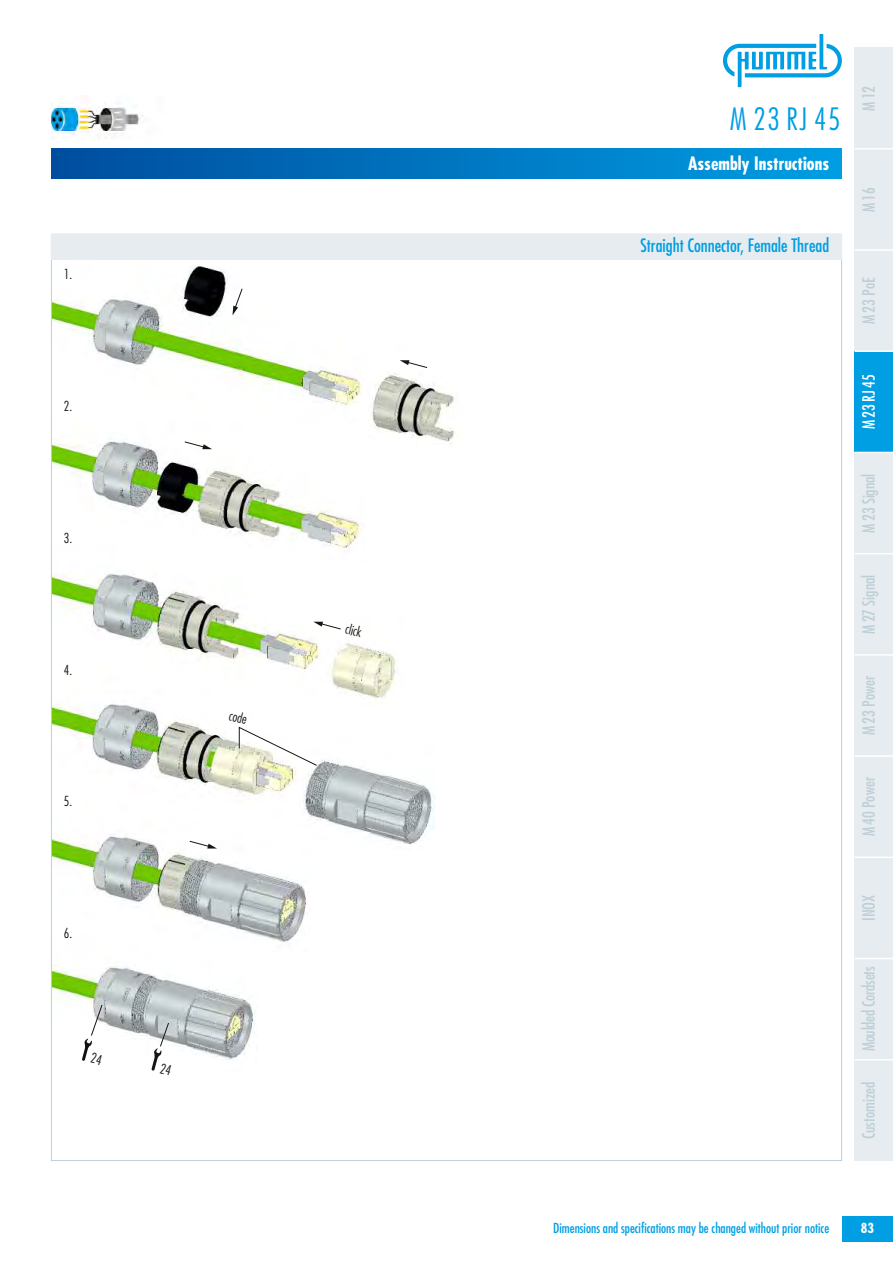
<style>
.page{position:relative;width:893px;height:1263px;background:#fff}
.page>*{position:absolute;margin:0;border:0;box-sizing:border-box;transform-origin:0 0}
.t1{font:300 condensed 30px "Futura Std";color:#009ee3}
.t2{font:condensed 18px "Futura Std";color:#009ee3}
.t3{font:700 condensed 18px "Futura Std";color:#fff}
.t4{font:condensed 16.5px "Futura Std";color:#bfcfd8}
.t5{font:condensed 16.5px "Futura Std";color:#fff}
.t6{font:condensed 13.5px "Futura Std";color:#009ee3}
.t7{font:300 condensed 13.5px "Futura Std";color:#171615}
.t8{font:700 condensed 13.5px "Futura Std";color:#fff}
</style>
<div class="page">
<div style="left:51px;top:149px;width:791px;height:30px;background:linear-gradient(to right,#004d9e,#009ee3)"></div>
<div style="left:842px;top:1216px;width:51px;height:26px;background:#009ee3"></div>
<div style="left:855px;top:149px;width:38px;height:101px;background:#e6ecef"></div>
<div style="left:855px;top:48px;width:38px;height:101px;background:#e6ecef"></div>
<div style="left:855px;top:250px;width:38px;height:101px;background:#e6ecef"></div>
<div style="left:855px;top:351px;width:38px;height:101px;background:#009ee3"></div>
<div style="left:855px;top:452px;width:38px;height:102px;background:#e6ecef"></div>
<div style="left:855px;top:554px;width:38px;height:101px;background:#e6ecef"></div>
<div style="left:855px;top:655px;width:38px;height:101px;background:#e6ecef"></div>
<div style="left:855px;top:756px;width:38px;height:101px;background:#e6ecef"></div>
<div style="left:855px;top:857px;width:38px;height:101px;background:#e6ecef"></div>
<div style="left:855px;top:958px;width:38px;height:102px;background:#e6ecef"></div>
<div style="left:855px;top:1060px;width:38px;height:101px;background:#e6ecef"></div>
<hr style="left:855px;top:249px;width:38px;height:2px;background:#fff">
<hr style="left:855px;top:148px;width:38px;height:2px;background:#fff">
<hr style="left:855px;top:350px;width:38px;height:2px;background:#fff">
<hr style="left:855px;top:452px;width:38px;height:1px;background:#fff">
<hr style="left:855px;top:553px;width:38px;height:1px;background:#fff">
<hr style="left:855px;top:654px;width:38px;height:2px;background:#fff">
<hr style="left:855px;top:755px;width:38px;height:2px;background:#fff">
<hr style="left:855px;top:856px;width:38px;height:2px;background:#fff">
<hr style="left:855px;top:958px;width:38px;height:1px;background:#fff">
<hr style="left:855px;top:1059px;width:38px;height:1px;background:#fff">
<img style="left:51px;top:103px;width:92px;height:35px">
<img style="left:53px;top:259px;width:410px;height:183px">
<img style="left:53px;top:421px;width:312px;height:123px">
<img style="left:53px;top:544px;width:343px;height:121px">
<img style="left:53px;top:665px;width:382px;height:180px">
<img style="left:53px;top:797px;width:258px;height:146px">
<img style="left:53px;top:918px;width:204px;height:142px">
<svg style="left:189px;top:840px;width:28px;height:8px"></svg>
<svg style="left:184px;top:441px;width:28px;height:8px"></svg>
<svg style="left:313px;top:622px;width:29px;height:8px"></svg>
<svg style="left:331px;top:600px;width:21px;height:8px"></svg>
<svg style="left:400px;top:360px;width:28px;height:9px"></svg>
<svg style="left:417px;top:339px;width:21px;height:7px"></svg>
<svg style="left:232px;top:288px;width:11px;height:27px"></svg>
<svg style="left:210px;top:274px;width:12px;height:20px"></svg>
<svg style="left:238px;top:726px;width:80px;height:40px"></svg>
<svg style="left:723px;top:34px;width:119px;height:53px"></svg>
<div style="left:51px;top:234px;width:791px;height:25px;background:#e6ecef"></div>
<svg style="left:80px;top:1006px;width:40px;height:55px"></svg>
<svg style="left:148px;top:1023px;width:40px;height:48px"></svg>
<p class="t7" style="left:64px;top:268px;width:10px">1.</p>
<p class="t7" style="left:64px;top:400px;width:10px">2.</p>
<p class="t7" style="left:64px;top:532px;width:10px">3.</p>
<p class="t7" style="left:64px;top:664px;width:10px">4.</p>
<p class="t7" style="left:64px;top:795px;width:10px">5.</p>
<p class="t7" style="left:64px;top:927px;width:10px">6.</p>
<p class="t7" style="left:231px;top:709px;width:19px;rotate:15deg">code</p>
<p class="t7" style="left:347px;top:623px;width:18px;rotate:15deg">click</p>
<h1 class="t1" style="left:730px;top:106px;width:112px">M 23 RJ 45</h1>
<p class="t3" style="left:688px;top:155px;width:143px">Assembly Instructions</p>
<p class="t2" style="left:640px;top:238px;width:190px">Straight Connector, Female Thread</p>
<p class="t4" style="left:861px;top:111px;width:26px;rotate:-90deg">M 12</p>
<p class="t4" style="left:861px;top:212px;width:26px;rotate:-90deg">M 16</p>
<p class="t4" style="left:861px;top:324px;width:48px;rotate:-90deg">M 23 PoE</p>
<p class="t5" style="left:861px;top:429px;width:56px;rotate:-90deg">M 23 RJ 45</p>
<p class="t4" style="left:861px;top:533px;width:61px;rotate:-90deg">M 23 Signal</p>
<p class="t4" style="left:861px;top:634px;width:61px;rotate:-90deg">M 27 Signal</p>
<p class="t4" style="left:861px;top:735px;width:61px;rotate:-90deg">M 23 Power</p>
<p class="t4" style="left:861px;top:836px;width:61px;rotate:-90deg">M 40 Power</p>
<p class="t4" style="left:861px;top:921px;width:28px;rotate:-90deg">INOX</p>
<p class="t4" style="left:861px;top:1051px;width:86px;rotate:-90deg">Moulded Cordsets</p>
<p class="t4" style="left:861px;top:1139px;width:59px;rotate:-90deg">Customized</p>
<p class="t6" style="left:553px;top:1222px;width:278px">Dimensions and specifications may be changed without prior notice</p>
<p class="t8" style="left:861px;top:1222px;width:15px">83</p>
</div>
